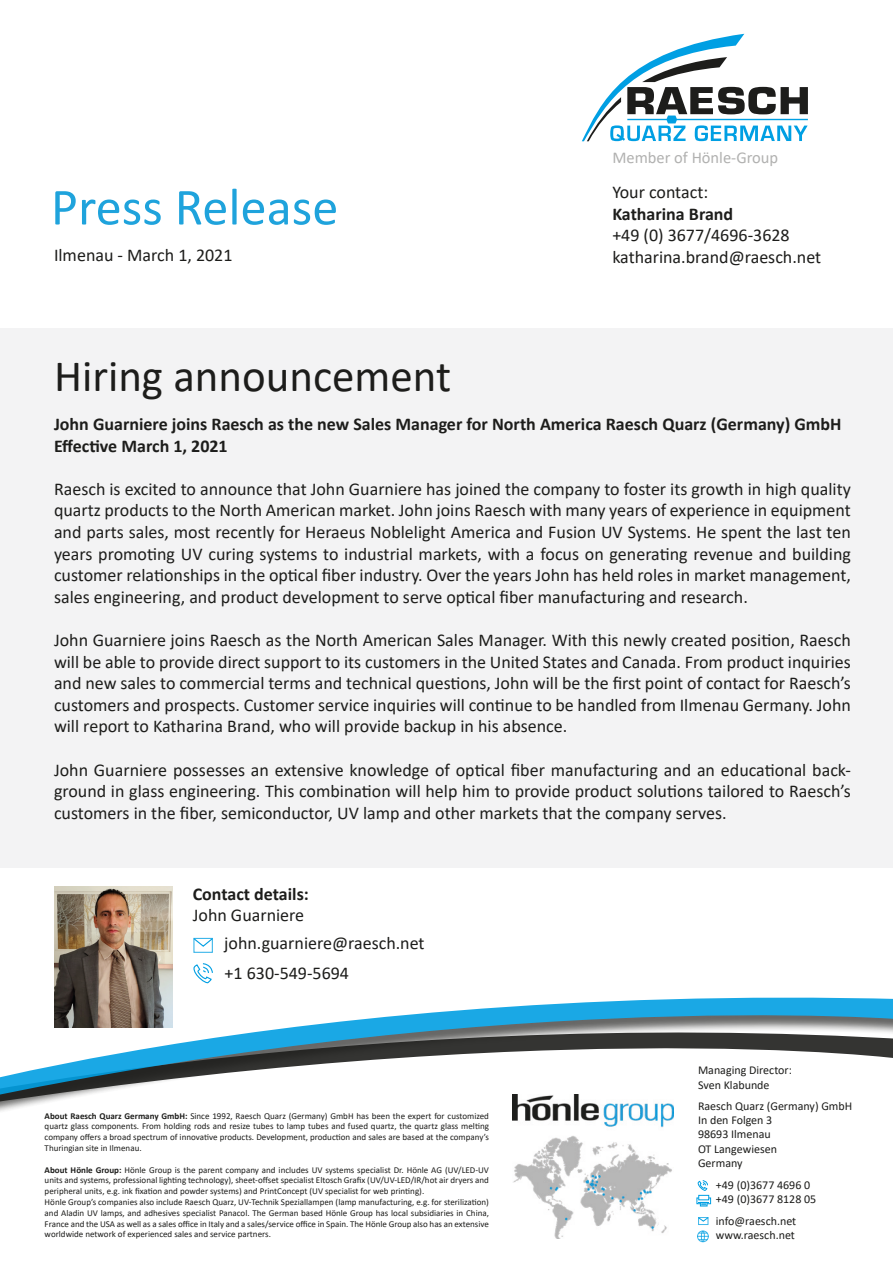
<style>
.page{position:relative;width:893px;height:1263px;background:#fff}
.page>*{position:absolute;margin:0;border:0;box-sizing:border-box;transform-origin:0 0}
.t1{font:52.5px "Calibri";color:#1fa3dc}
.t2{font:45px "Calibri";color:#1d1d1b}
.t3{font:18px/21.6px "Calibri";color:#1d1d1b;text-align:justify}
.t4{font:700 18px "Calibri";color:#1d1d1b}
.t5{font:16.5px "Calibri";color:#b1b1b0}
.t6{font:12px "Calibri";color:#1d1d1b}
.Absatzformat_1{font:9px/10.8px "Calibri";color:#1d1d1b;text-align:justify}
.s1{font-weight:700}
</style>
<div class="page">
<div style="left:0;top:329px;width:893px;height:538px;background:#f3f3f4"></div>
<svg style="left:582px;top:34px;width:226px;height:107px"></svg>
<svg style="left:513px;top:1146px;width:199px;height:97px"></svg>
<svg style="left:0;top:967px;width:893px;height:161px"></svg>
<svg style="left:193px;top:938px;width:20px;height:15px"></svg>
<svg style="left:193px;top:937px;width:20px;height:10px"></svg>
<svg style="left:194px;top:963px;width:20px;height:23px"></svg>
<div style="left:698px;top:1217px;width:10px;height:8px;background:#fff"></div>
<svg style="left:697px;top:1216px;width:12px;height:6px"></svg>
<div style="left:697px;top:1231px;width:11px;height:11px;background:#7dcdf0;border-radius:50%"></div>
<div style="left:697px;top:1230px;width:12px;height:12px;border:1px solid #009fe3;border-radius:50%"></div>
<div style="left:701px;top:1231px;width:4px;height:11px;border:1px solid #009fe3;border-radius:50%"></div>
<svg style="left:697px;top:1232px;width:12px;height:8px"></svg>
<svg style="left:698px;top:1180px;width:10px;height:12px"></svg>
<div style="left:696px;top:1197px;width:15px;height:7px;border:1px solid #009fe3"></div>
<svg style="left:698px;top:1195px;width:11px;height:5px"></svg>
<svg style="left:699px;top:1201px;width:10px;height:5px"></svg>
<img style="left:54px;top:886px;width:119px;height:141px">
<p class="t1" style="left:51px;top:171px;width:289px">Press Release</p>
<p class="t3" style="left:54px;top:244px;width:180px">Ilmenau - March 1, 2021</p>
<p class="t2" style="left:54px;top:345px;width:399px">Hiring announcement</p>
<p class="t5" style="left:612px;top:146px;width:167px">Member of Hönle-Group</p>
<p class="t3" style="left:612px;top:181px;width:97px">Your contact:</p>
<p class="t4" style="left:612px;top:201px;width:122px">Katharina Brand</p>
<p class="t3" style="left:612px;top:224px;width:179px">+49 (0) 3677/4696-3628</p>
<p class="t3" style="left:612px;top:246px;width:210px">katharina.brand@raesch.net</p>
<p class="t4" style="left:54px;top:411px;width:789px">John Guarniere joins Raesch as the new Sales Manager for North America Raesch Quarz (Germany) GmbH</p>
<p class="t4" style="left:54px;top:433px;width:175px">Effective March 1, 2021</p>
<p class="t3" style="left:54px;top:477px;width:798px">Raesch is excited to announce that John Guarniere has joined the company to foster its growth in high quality quartz products to the North American market. John joins Raesch with many years of experience in equipment and parts sales, most recently for Heraeus Noblelight America and Fusion UV Systems. He spent the last ten years promoting UV curing systems to industrial markets, with a focus on generating revenue and building customer relationships in the optical fiber industry. Over the years John has held roles in market management, sales engineering, and product development to serve optical fiber manufacturing and research.</p>
<p class="t3" style="left:54px;top:629px;width:798px">John Guarniere joins Raesch as the North American Sales Manager. With this newly created position, Raesch will be able to provide direct support to its customers in the United States and Canada. From product inquiries and new sales to commercial terms and technical questions, John will be the first point of contact for Raesch’s customers and prospects. Customer service inquiries will continue to be handled from Ilmenau Germany. John will report to Katharina Brand, who will provide backup in his absence.</p>
<p class="t3" style="left:54px;top:758px;width:798px">John Guarniere possesses an extensive knowledge of optical fiber manufacturing and an educational back&shy;ground in glass engineering. This combination will help him to provide product solutions tailored to Raesch’s customers in the fiber, semiconductor, UV lamp and other markets that the company serves.</p>
<p class="t4" style="left:193px;top:881px;width:118px">Contact details:</p>
<p class="t3" style="left:193px;top:904px;width:113px">John Guarniere</p>
<p class="t3" style="left:224px;top:932px;width:202px">john.guarniere@raesch.net</p>
<p class="t3" style="left:225px;top:961px;width:126px">+1 630-549-5694</p>
<p class="Absatzformat_1" style="left:45px;top:1110px;width:446px"><span class="s1">About Raesch Quarz Germany GmbH:</span> Since 1992, Raesch Quarz (Germany) GmbH has been the expert for customized quartz glass components. From holding rods and resize tubes to lamp tubes and fused quartz, the quartz glass melting company offers a broad spectrum of innovative products. Development, production and sales are based at the company’s Thuringian site in Ilmenau.</p>
<p class="Absatzformat_1" style="left:45px;top:1164px;width:446px"><span class="s1">About Hönle Group:</span> Hönle Group is the parent company and includes UV systems specialist Dr. Hönle AG (UV/LED-UV units and systems, professional lighting technology), sheet-offset specialist Eltosch Grafix (UV/UV-LED/IR/hot air dryers and peripheral units, e.g. ink fixation and powder systems) and PrintConcept (UV specialist for web printing).</p>
<p class="Absatzformat_1" style="left:45px;top:1196px;width:446px">Hönle Group’s companies also include Raesch Quarz, UV-Technik Speziallampen (lamp manufacturing, e.g. for sterilization) and Aladin UV lamps, and adhesives specialist Panacol. The German based Hönle Group has local subsidiaries in China, France and the USA as well as a sales office in Italy and a sales/service office in Spain. The Hönle Group also has an extensive worldwide network of experienced sales and service partners.</p>
<p class="t6" style="left:698px;top:1062px;width:95px">Managing Director:</p>
<p class="t6" style="left:698px;top:1076px;width:73px">Sven Klabunde</p>
<p class="t6" style="left:698px;top:1097px;width:156px">Raesch Quarz (Germany) GmbH</p>
<p class="t6" style="left:698px;top:1112px;width:76px">In den Folgen 3</p>
<p class="t6" style="left:698px;top:1126px;width:74px">98693 Ilmenau</p>
<p class="t6" style="left:698px;top:1140px;width:81px">OT Langewiesen</p>
<p class="t6" style="left:698px;top:1155px;width:46px">Germany</p>
<p class="t6" style="left:716px;top:1176px;width:96px">+49 (0)3677 4696 0</p>
<p class="t6" style="left:716px;top:1191px;width:102px">+49 (0)3677 8128 05</p>
<p class="t6" style="left:716px;top:1212px;width:82px">info@raesch.net</p>
<p class="t6" style="left:716px;top:1227px;width:81px">www.raesch.net</p>
</div>
